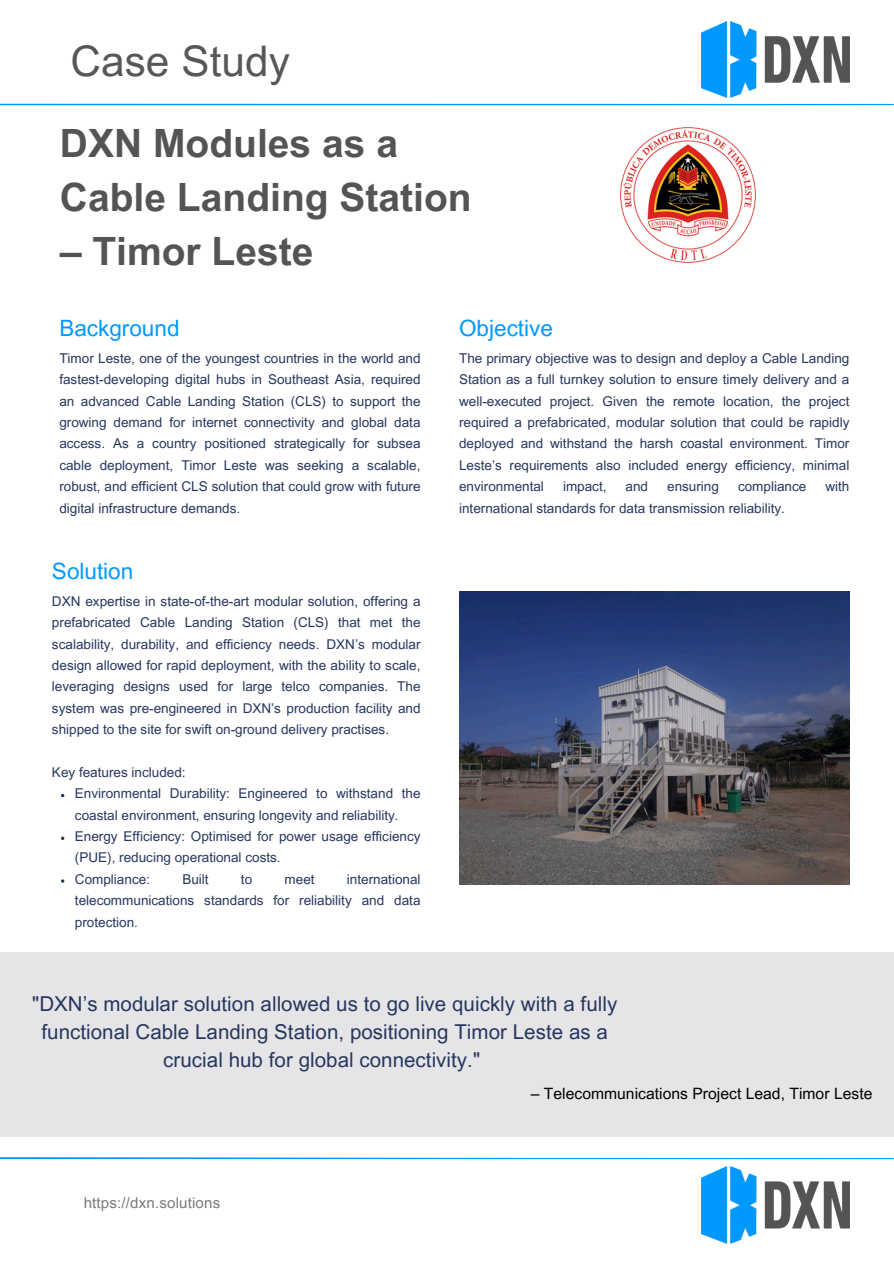
<style>
.page{position:relative;width:894px;height:1264px;background:#fff}
.page>*{position:absolute;margin:0;border:0;box-sizing:border-box;transform-origin:0 0}
.t1{font:42.15px "Arial MT Pro";letter-spacing:.005em;color:#575756}
.t2{font:700 39px/54px "Arial MT Pro";color:#535454}
.t3{font:22.5px "Arial MT Pro";color:#09f}
.t4{font:20.55px/28.2px "Arial MT Pro";letter-spacing:.005em;color:#26365e;text-align:center}
.t5{font:15.6px "Arial MT Pro";color:#000}
.t6{font:15px "Arial MT Pro";letter-spacing:.015em;color:#77787b}
.t7{font:13.5px/21.3px "Arial MT Pro";color:#26365e;text-align:justify}
</style>
<div class="page">
<img style="left:701px;top:21px;width:147px;height:77px">
<img style="left:459px;top:591px;width:390px;height:293px">
<img style="left:620px;top:128px;width:134px;height:135px">
<svg style="left:61px;top:836px;width:3px;height:4px"></svg>
<img style="left:701px;top:1166px;width:148px;height:76px">
<div style="left:0;top:952px;width:893px;height:185px;background:#e5e5e7"></div>
<hr style="left:0;top:104px;width:893px;height:1px;background:#09f">
<hr style="left:0;top:1157px;width:893px;height:2px;background:#09f">
<p class="t1" style="left:70px;top:45px;width:221px">Case Study</p>
<p class="t2" style="left:60px;top:122px;width:413px">DXN Modules as a<br>Cable Landing Station</p>
<p class="t2" style="left:60px;top:230px;width:255px">– Timor Leste</p>
<p class="t3" style="left:59px;top:319px;width:122px">Background</p>
<p class="t7" style="left:59px;top:349px;width:362px">Timor Leste, one of the youngest countries in the world and fastest-developing digital hubs in Southeast Asia, required an advanced Cable Landing Station (CLS) to support the growing demand for internet connectivity and global data access. As a country positioned strategically for subsea cable deployment, Timor Leste was seeking a scalable, robust, and efficient CLS solution that could grow with future digital infrastructure demands.</p>
<p class="t3" style="left:52px;top:562px;width:83px">Solution</p>
<p class="t7" style="left:52px;top:592px;width:370px">DXN expertise in state-of-the-art modular solution, offering a prefabricated Cable Landing Station (CLS) that met the scalability, durability, and efficiency needs. DXN’s modular design allowed for rapid deployment, with the ability to scale, leveraging designs used for large telco companies. The system was pre-engineered in DXN’s production facility and shipped to the site for swift on-ground delivery practises.</p>
<p class="t7" style="left:52px;top:763px;width:135px">Key features included:</p>
<p class="t7" style="left:75px;top:784px;width:347px">Environmental Durability: Engineered to withstand the coastal environment, ensuring longevity and reliability.</p>
<p class="t7" style="left:75px;top:827px;width:347px">Energy Efficiency: Optimised for power usage efficiency (PUE), reducing operational costs.</p>
<h3 class="t7" style="left:75px;top:870px;width:77px">Compliance:</h3>
<h3 class="t7" style="left:182px;top:870px;width:28px">Built</h3>
<h3 class="t7" style="left:241px;top:870px;width:13px">to</h3>
<h3 class="t7" style="left:284px;top:870px;width:32px">meet</h3>
<h3 class="t7" style="left:75px;top:870px;width:347px;text-indent:272px">international telecommunications standards for reliability and data protection.</h3>
<p class="t3" style="left:459px;top:319px;width:95px">Objective</p>
<p class="t7" style="left:459px;top:349px;width:391px">The primary objective was to design and deploy a Cable Landing Station as a full turnkey solution to ensure timely delivery and a well-executed project. Given the remote location, the project required a prefabricated, modular solution that could be rapidly deployed and withstand the harsh coastal environment. Timor Leste’s requirements also included energy efficiency, minimal environmental</p>
<p class="t7" style="left:563px;top:477px;width:45px">impact,</p>
<p class="t7" style="left:625px;top:477px;width:24px">and</p>
<p class="t7" style="left:667px;top:477px;width:53px">ensuring</p>
<p class="t7" style="left:737px;top:477px;width:70px">compliance</p>
<p class="t7" style="left:825px;top:477px;width:26px">with</p>
<p class="t7" style="left:459px;top:499px;width:327px">international standards for data transmission reliability.</p>
<h4 class="t4" style="left:32px;top:992px;width:586px">"DXN’s modular solution allowed us to go live quickly with a fully functional Cable Landing Station, positioning Timor Leste as a crucial hub for global connectivity."</h4>
<p class="t5" style="left:530px;top:1087px;width:343px">– Telecommunications Project Lead, Timor Leste</p>
<p class="t6" style="left:84px;top:1197px;width:138px">https://dxn.solutions</p>
</div>
